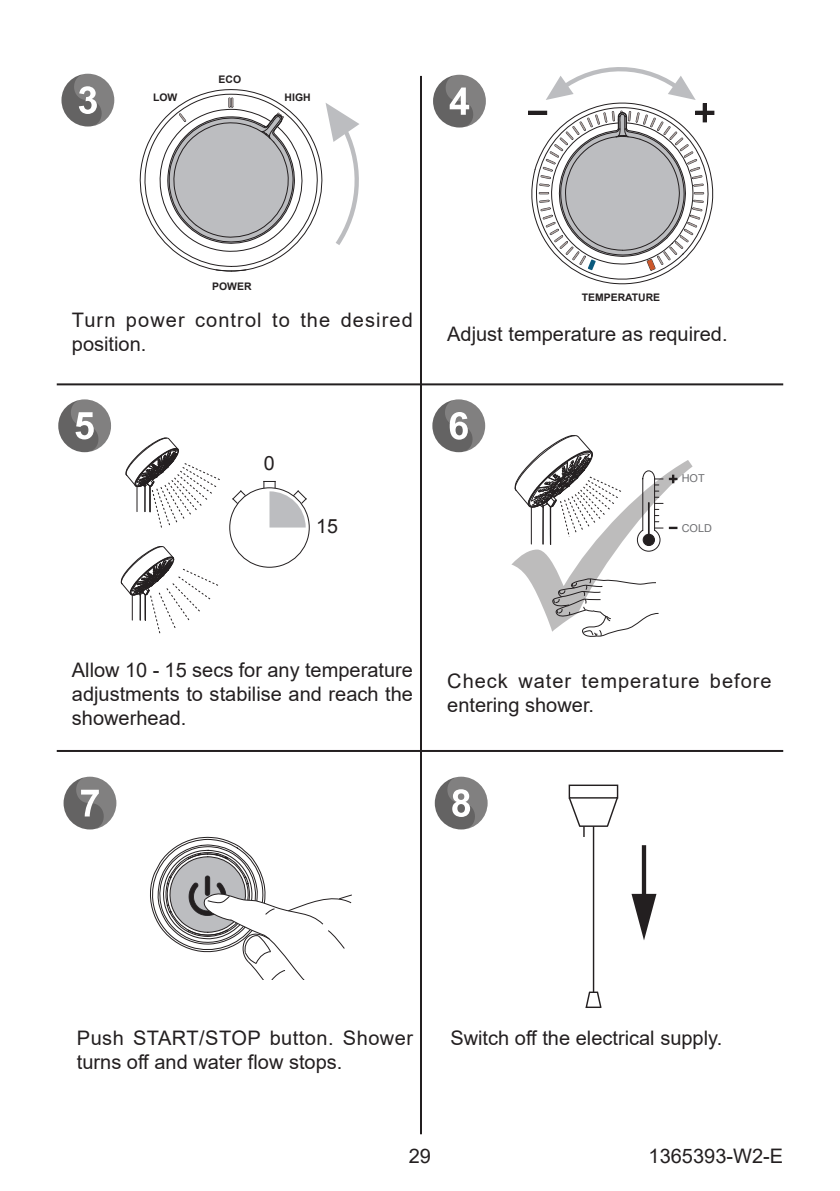
<style>
.page{position:relative;width:840px;height:1191px;background:#fff}
.page>*{position:absolute;margin:0;border:0;box-sizing:border-box;transform-origin:0 0}
.Caption_10pt{font:20px/24px "Arial";color:#231f20;text-align:justify}
.Caption_10pt-2{font:20px/24px "Arial";letter-spacing:.05em;color:#231f20}
.Caption_10pt-3{font:20px/24px "Arial";letter-spacing:.055em;color:#231f20}
.t1{font:19.6px "Arial";color:#231f20}
.t2{font:10.8px "Arial";color:#6c6d70}
.t3{font:700 10.4px "Arial";color:#231f20}
</style>
<div class="page">
<svg style="left:232px;top:490px;width:14px;height:14px"></svg>
<svg style="left:263px;top:481px;width:43px;height:46px"></svg>
<svg style="left:125px;top:438px;width:95px;height:90px"></svg>
<svg style="left:121px;top:546px;width:97px;height:88px"></svg>
<hr style="left:420px;top:76px;width:2px;height:1058px;background:#231f20">
<hr style="left:57px;top:383px;width:725px;height:2px;background:#231f20">
<hr style="left:57px;top:750px;width:725px;height:2px;background:#231f20">
<div style="left:61px;top:74px;width:53px;height:52px;background:#646363;border-radius:50%"></div>
<svg style="left:74px;top:74px;width:40px;height:52px"></svg>
<div style="left:433px;top:75px;width:52px;height:52px;background:#646363;border-radius:50%"></div>
<svg style="left:445px;top:75px;width:40px;height:52px"></svg>
<div style="left:432px;top:399px;width:53px;height:53px;background:#646363;border-radius:50%"></div>
<svg style="left:444px;top:399px;width:41px;height:53px"></svg>
<div style="left:58px;top:399px;width:53px;height:53px;background:#646363;border-radius:50%"></div>
<svg style="left:71px;top:399px;width:40px;height:53px"></svg>
<svg style="left:139px;top:89px;width:220px;height:183px"></svg>
<svg style="left:511px;top:435px;width:181px;height:202px"></svg>
<svg style="left:530px;top:67px;width:183px;height:217px"></svg>
<div style="left:527px;top:111px;width:20px;height:4px;border:1px solid #231f20"></div>
<div style="left:695px;top:111px;width:19px;height:4px;border:1px solid #231f20"></div>
<div style="left:702px;top:103px;width:4px;height:19px;border:1px solid #231f20"></div>
<div style="left:63px;top:776px;width:53px;height:53px;background:#646363;border-radius:50%"></div>
<svg style="left:76px;top:776px;width:40px;height:53px"></svg>
<div style="left:434px;top:776px;width:53px;height:53px;background:#646363;border-radius:50%"></div>
<svg style="left:447px;top:776px;width:40px;height:53px"></svg>
<div style="left:568px;top:784px;width:50px;height:14px;border:1px solid #231f20"></div>
<hr style="left:592px;top:826px;width:2px;height:166px;background:#231f20">
<svg style="left:585px;top:990px;width:17px;height:18px"></svg>
<svg style="left:568px;top:796px;width:50px;height:41px"></svg>
<svg style="left:641px;top:845px;width:4px;height:49px"></svg>
<svg style="left:631px;top:894px;width:25px;height:46px"></svg>
<svg style="left:150px;top:836px;width:202px;height:143px"></svg>
<p class="t3" style="left:153px;top:90px;width:26px">LOW</p>
<p class="t3" style="left:218px;top:73px;width:24px">ECO</p>
<p class="t3" style="left:284px;top:90px;width:28px">HIGH</p>
<p class="t3" style="left:212px;top:279px;width:41px">POWER</p>
<p class="Caption_10pt-3" style="left:72px;top:308px;width:342px">Turn power control to the desired position.</p>
<p class="t3" style="left:581px;top:290px;width:80px">TEMPERATURE</p>
<p class="Caption_10pt" style="left:447px;top:322px;width:282px">Adjust temperature as required.</p>
<p class="t1" style="left:264px;top:450px;width:12px">0</p>
<p class="t1" style="left:316px;top:514px;width:23px">15</p>
<p class="t2" style="left:681px;top:471px;width:24px">HOT</p>
<p class="t2" style="left:681px;top:521px;width:32px">COLD</p>
<p class="Caption_10pt" style="left:72px;top:658px;width:342px">Allow 10 - 15 secs for any temperature adjustments to stabilise and reach the showerhead.</p>
<p class="Caption_10pt-2" style="left:447px;top:669px;width:326px">Check water temperature before entering shower.</p>
<p class="Caption_10pt" style="left:77px;top:1025px;width:337px">Push START/STOP button. Shower turns off and water flow stops.</p>
<p class="Caption_10pt" style="left:450px;top:1025px;width:273px">Switch off the electrical supply.</p>
<p class="Caption_10pt" style="left:408px;top:1143px;width:24px">29</p>
<p class="Caption_10pt" style="left:648px;top:1143px;width:136px">1365393-W2-E</p>
</div>
